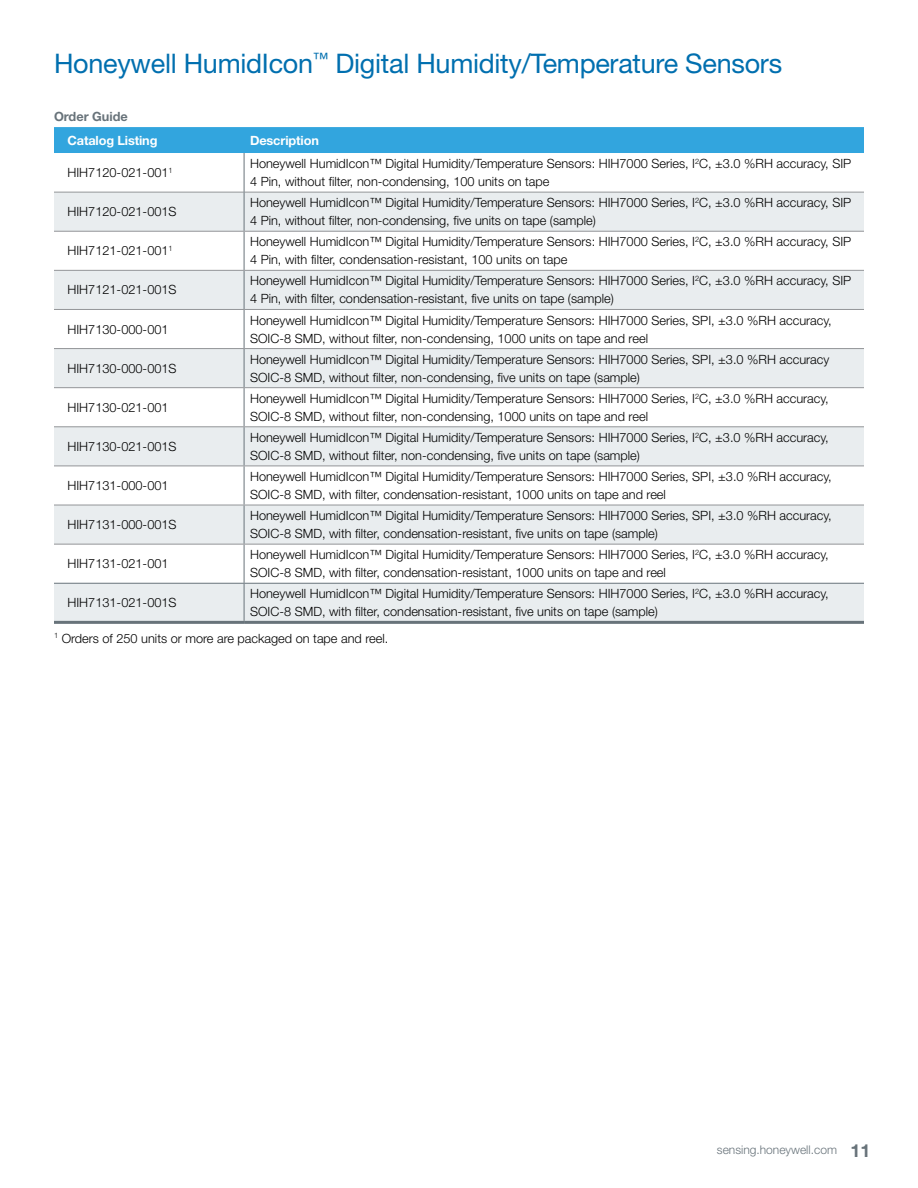
<style>
.page{position:relative;width:918px;height:1188px;background:#fff}
.page>*{position:absolute;margin:0;border:0;box-sizing:border-box;transform-origin:0 0}
.t1{font:27px "Helvetica Neue LT Std";letter-spacing:-.01em;color:#006faf}
.t2{font:300 12.75px/18px "Helvetica Neue LT Std";color:#000}
.t3{font:700 12.75px "Helvetica Neue LT Std";letter-spacing:-.01em;color:#fff}
.t4{font:700 12.75px "Helvetica Neue LT Std";color:#68737a}
.t5{font:300 12px "Helvetica Neue LT Std";color:#68737a}
.s1{font-weight:700;font-size:18px}
</style>
<div class="page">
<div style="left:54px;top:127px;width:810px;height:26px;background:#32a5de"></div>
<svg style="left:54px;top:193px;width:810px;height:428px;fill:#e9edef"></svg>
<hr style="left:54px;top:583px;width:190px;height:1px;background:#68737a">
<hr style="left:244px;top:583px;width:620px;height:1px;background:#68737a">
<hr style="left:54px;top:192px;width:190px;height:1px;background:#939598">
<hr style="left:244px;top:192px;width:620px;height:1px;background:#939598">
<hr style="left:244px;top:153px;width:1px;height:39px;background:#68737a">
<hr style="left:244px;top:192px;width:1px;height:39px;background:#68737a">
<hr style="left:244px;top:232px;width:1px;height:38px;background:#68737a">
<hr style="left:244px;top:271px;width:1px;height:38px;background:#68737a">
<hr style="left:244px;top:310px;width:1px;height:38px;background:#68737a">
<hr style="left:244px;top:349px;width:1px;height:38px;background:#68737a">
<hr style="left:244px;top:388px;width:1px;height:38px;background:#68737a">
<hr style="left:244px;top:427px;width:1px;height:39px;background:#68737a">
<hr style="left:244px;top:466px;width:1px;height:39px;background:#68737a">
<hr style="left:244px;top:505px;width:1px;height:39px;background:#68737a">
<hr style="left:244px;top:545px;width:1px;height:38px;background:#68737a">
<hr style="left:244px;top:584px;width:1px;height:37px;background:#68737a">
<hr style="left:54px;top:621px;width:190px;height:3px;background:#68737a">
<hr style="left:244px;top:621px;width:620px;height:3px;background:#68737a">
<hr style="left:54px;top:231px;width:190px;height:1px;background:#939598">
<hr style="left:244px;top:231px;width:620px;height:1px;background:#939598">
<hr style="left:244px;top:270px;width:620px;height:1px;background:#939598">
<hr style="left:54px;top:270px;width:190px;height:1px;background:#939598">
<hr style="left:54px;top:309px;width:190px;height:1px;background:#939598">
<hr style="left:54px;top:348px;width:190px;height:1px;background:#939598">
<hr style="left:54px;top:387px;width:190px;height:1px;background:#939598">
<hr style="left:54px;top:426px;width:190px;height:1px;background:#939598">
<hr style="left:54px;top:466px;width:190px;height:1px;background:#939598">
<hr style="left:54px;top:505px;width:190px;height:1px;background:#939598">
<hr style="left:244px;top:309px;width:620px;height:1px;background:#939598">
<hr style="left:244px;top:348px;width:620px;height:1px;background:#939598">
<hr style="left:244px;top:387px;width:620px;height:1px;background:#939598">
<hr style="left:244px;top:426px;width:620px;height:1px;background:#939598">
<hr style="left:244px;top:466px;width:620px;height:1px;background:#939598">
<hr style="left:244px;top:505px;width:620px;height:1px;background:#939598">
<hr style="left:54px;top:544px;width:190px;height:1px;background:#939598">
<hr style="left:244px;top:544px;width:620px;height:1px;background:#939598">
<h1 class="t1" style="left:54px;top:48px;width:730px">Honeywell HumidIcon<sup>™</sup> Digital Humidity/Temperature Sensors</h1>
<p class="t4" style="left:54px;top:109px;width:75px">Order Guide</p>
<p class="t3" style="left:68px;top:132px;width:92px">Catalog Listing</p>
<p class="t3" style="left:250px;top:132px;width:70px">Description</p>
<p class="t2" style="left:68px;top:163px;width:107px">HIH7120-021-001<sup>1</sup></p>
<p class="t2" style="left:250px;top:154px;width:603px">Honeywell HumidIcon™ Digital Humidity/Temperature Sensors: HIH7000 Series, I<sup>2</sup>C, ±3.0 %RH accuracy, SIP<br>4 Pin, without filter, non-condensing, 100 units on tape</p>
<p class="t2" style="left:68px;top:202px;width:111px">HIH7120-021-001S</p>
<p class="t2" style="left:250px;top:193px;width:603px">Honeywell HumidIcon™ Digital Humidity/Temperature Sensors: HIH7000 Series, I<sup>2</sup>C, ±3.0 %RH accuracy, SIP<br>4 Pin, without filter, non-condensing, five units on tape (sample)</p>
<p class="t2" style="left:68px;top:242px;width:107px">HIH7121-021-001<sup>1</sup></p>
<p class="t2" style="left:250px;top:233px;width:603px">Honeywell HumidIcon™ Digital Humidity/Temperature Sensors: HIH7000 Series, I<sup>2</sup>C, ±3.0 %RH accuracy, SIP<br>4 Pin, with filter, condensation-resistant, 100 units on tape</p>
<p class="t2" style="left:68px;top:281px;width:111px">HIH7121-021-001S</p>
<p class="t2" style="left:250px;top:272px;width:603px">Honeywell HumidIcon™ Digital Humidity/Temperature Sensors: HIH7000 Series, I<sup>2</sup>C, ±3.0 %RH accuracy, SIP<br>4 Pin, with filter, condensation-resistant, five units on tape (sample)</p>
<p class="t2" style="left:68px;top:320px;width:103px">HIH7130-000-001</p>
<p class="t2" style="left:250px;top:311px;width:583px">Honeywell HumidIcon™ Digital Humidity/Temperature Sensors: HIH7000 Series, SPI, ±3.0 %RH accuracy,<br>SOIC-8 SMD, without filter, non-condensing, 1000 units on tape and reel</p>
<p class="t2" style="left:68px;top:359px;width:111px">HIH7130-000-001S</p>
<p class="t2" style="left:250px;top:350px;width:581px">Honeywell HumidIcon™ Digital Humidity/Temperature Sensors: HIH7000 Series, SPI, ±3.0 %RH accuracy<br>SOIC-8 SMD, without filter, non-condensing, five units on tape (sample)</p>
<p class="t2" style="left:68px;top:398px;width:103px">HIH7130-021-001</p>
<p class="t2" style="left:250px;top:389px;width:580px">Honeywell HumidIcon™ Digital Humidity/Temperature Sensors: HIH7000 Series, I<sup>2</sup>C, ±3.0 %RH accuracy,<br>SOIC-8 SMD, without filter, non-condensing, 1000 units on tape and reel</p>
<p class="t2" style="left:68px;top:437px;width:111px">HIH7130-021-001S</p>
<p class="t2" style="left:250px;top:428px;width:580px">Honeywell HumidIcon™ Digital Humidity/Temperature Sensors: HIH7000 Series, I<sup>2</sup>C, ±3.0 %RH accuracy,<br>SOIC-8 SMD, without filter, non-condensing, five units on tape (sample)</p>
<p class="t2" style="left:68px;top:476px;width:103px">HIH7131-000-001</p>
<p class="t2" style="left:250px;top:467px;width:583px">Honeywell HumidIcon™ Digital Humidity/Temperature Sensors: HIH7000 Series, SPI, ±3.0 %RH accuracy,<br>SOIC-8 SMD, with filter, condensation-resistant, 1000 units on tape and reel</p>
<p class="t2" style="left:68px;top:515px;width:111px">HIH7131-000-001S</p>
<p class="t2" style="left:250px;top:506px;width:583px">Honeywell HumidIcon™ Digital Humidity/Temperature Sensors: HIH7000 Series, SPI, ±3.0 %RH accuracy,<br>SOIC-8 SMD, with filter, condensation-resistant, five units on tape (sample)</p>
<p class="t2" style="left:68px;top:554px;width:103px">HIH7131-021-001</p>
<p class="t2" style="left:250px;top:545px;width:580px">Honeywell HumidIcon™ Digital Humidity/Temperature Sensors: HIH7000 Series, I<sup>2</sup>C, ±3.0 %RH accuracy,<br>SOIC-8 SMD, with filter, condensation-resistant, 1000 units on tape and reel</p>
<p class="t2" style="left:68px;top:594px;width:111px">HIH7131-021-001S</p>
<p class="t2" style="left:250px;top:585px;width:580px">Honeywell HumidIcon™ Digital Humidity/Temperature Sensors: HIH7000 Series, I<sup>2</sup>C, ±3.0 %RH accuracy,<br>SOIC-8 SMD, with filter, condensation-resistant, five units on tape (sample)</p>
<p class="t2" style="left:54px;top:629px;width:336px"><sup>1</sup> Orders of 250 units or more are packaged on tape and reel.</p>
<p class="t5" style="left:717px;top:1143px;width:155px">sensing.honeywell.com <span class="s1">11</span></p>
</div>
